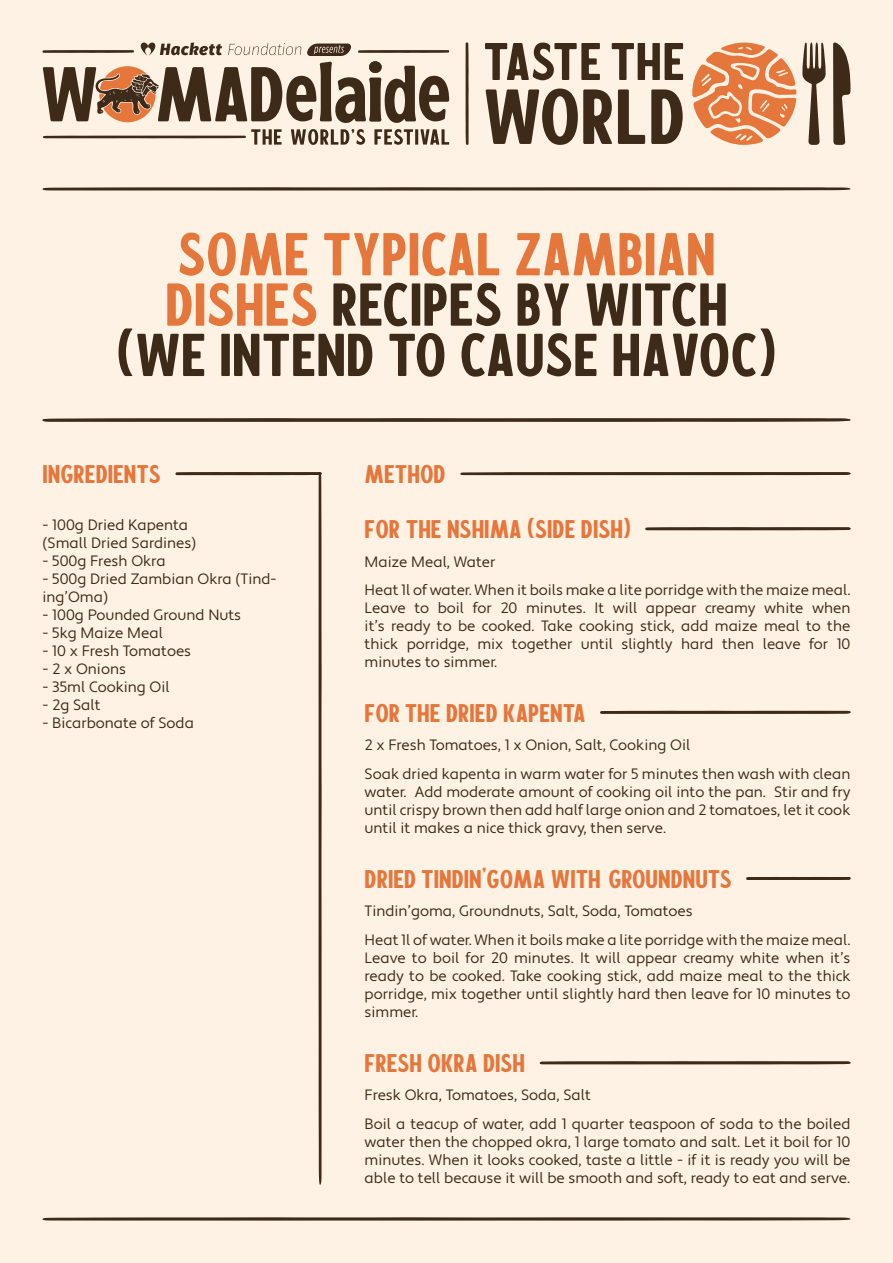
<style>
.page{position:relative;width:893px;height:1263px;background:#fef2e5}
.page>*{position:absolute;margin:0;border:0;box-sizing:border-box;transform-origin:0 0}
.t1{font:60.15px "Calderock Rounded";color:#3d2a18}
.t2{font:60.15px "Calderock Rounded";color:#e5773c}
.t3{font:25.5px "Calderock Rounded";color:#e5773c}
.t4{font:15px/18px "Apertura";color:#3d2a18;text-align:justify}
.s1{color:#e5773c}
</style>
<div class="page">
<svg style="left:42px;top:1217px;width:809px;height:3px;background:#594735"></svg>
<svg style="left:42px;top:418px;width:809px;height:3px;background:#4b3927"></svg>
<svg style="left:43px;top:43px;width:406px;height:102px"></svg>
<svg style="left:692px;top:43px;width:104px;height:102px"></svg>
<svg style="left:485px;top:43px;width:115px;height:37px"></svg>
<svg style="left:612px;top:43px;width:71px;height:37px"></svg>
<svg style="left:485px;top:89px;width:127px;height:56px"></svg>
<svg style="left:618px;top:89px;width:27px;height:55px"></svg>
<svg style="left:651px;top:89px;width:32px;height:55px"></svg>
<svg style="left:833px;top:42px;width:17px;height:103px"></svg>
<svg style="left:802px;top:42px;width:24px;height:103px"></svg>
<svg style="left:42px;top:187px;width:809px;height:3px;background:#544231"></svg>
<svg style="left:466px;top:42px;width:3px;height:103px"></svg>
<svg style="left:460px;top:472px;width:390px;height:3px"></svg>
<svg style="left:176px;top:472px;width:146px;height:713px"></svg>
<svg style="left:645px;top:527px;width:205px;height:3px"></svg>
<svg style="left:600px;top:711px;width:250px;height:3px"></svg>
<svg style="left:746px;top:877px;width:104px;height:3px"></svg>
<svg style="left:540px;top:1061px;width:310px;height:3px"></svg>
<p class="t2" style="left:177px;top:215px;width:540px">SOME TYPICAL ZAMBIAN</p>
<p class="t1" style="left:165px;top:266px;width:564px"><span class="s1">DISHES</span> RECIPES BY WITCH</p>
<p class="t1" style="left:116px;top:316px;width:662px">(WE INTEND TO CAUSE HAVOC)</p>
<p class="t3" style="left:43px;top:458px;width:120px">INGREDIENTS</p>
<p class="t4" style="left:43px;top:516px;width:155px">- 100g Dried Kapenta (Small Dried Sardines)</p>
<p class="t4" style="left:43px;top:552px;width:125px">- 500g Fresh Okra</p>
<p class="t4" style="left:43px;top:570px;width:235px">- 500g Dried Zambian Okra (Tind&shy;ing’Oma)</p>
<p class="t4" style="left:43px;top:606px;width:200px">- 100g Pounded Ground Nuts</p>
<p class="t4" style="left:43px;top:624px;width:122px">- 5kg Maize Meal</p>
<p class="t4" style="left:43px;top:642px;width:150px">- 10 x Fresh Tomatoes</p>
<p class="t4" style="left:43px;top:660px;width:85px">- 2 x Onions</p>
<p class="t4" style="left:43px;top:678px;width:129px">- 35ml Cooking Oil</p>
<p class="t4" style="left:43px;top:696px;width:60px">- 2g Salt</p>
<p class="t4" style="left:43px;top:714px;width:153px">- Bicarbonate of Soda</p>
<p class="t3" style="left:365px;top:458px;width:82px">METHOD</p>
<p class="t3" style="left:365px;top:513px;width:268px">FOR THE NSHIMA (SIDE DISH)</p>
<p class="t4" style="left:365px;top:553px;width:132px">Maize Meal, Water</p>
<p class="t4" style="left:365px;top:581px;width:487px">Heat 1l of water. When it boils make a lite porridge with the maize meal.<br>Leave to boil for 20 minutes. It will appear creamy white when it’s ready to be cooked. Take cooking stick, add maize meal to the thick porridge, mix together until slightly hard then leave for 10 minutes to simmer.</p>
<p class="t3" style="left:365px;top:696px;width:223px">FOR THE DRIED KAPENTA</p>
<p class="t4" style="left:365px;top:737px;width:327px">2 x Fresh Tomatoes, 1 x Onion, Salt, Cooking Oil</p>
<p class="t4" style="left:365px;top:765px;width:487px">Soak dried kapenta in warm water for 5 minutes then wash with clean water. Add moderate amount of cooking oil into the pan. Stir and fry until crispy brown then add half large onion and 2 tomatoes, let it cook until it makes a nice thick gravy, then serve.</p>
<p class="t3" style="left:365px;top:862px;width:369px">DRIED TINDIN’GOMA WITH GROUNDNUTS</p>
<p class="t4" style="left:365px;top:903px;width:330px">Tindin’goma, Groundnuts, Salt, Soda, Tomatoes</p>
<p class="t4" style="left:365px;top:931px;width:487px">Heat 1l of water. When it boils make a lite porridge with the maize meal.<br>Leave to boil for 20 minutes. It will appear creamy white when it’s ready to be cooked. Take cooking stick, add maize meal to the thick porridge, mix together until slightly hard then leave for 10 minutes to simmer.</p>
<p class="t3" style="left:365px;top:1046px;width:162px">FRESH OKRA DISH</p>
<p class="t4" style="left:365px;top:1086px;width:228px">Fresk Okra, Tomatoes, Soda, Salt</p>
<p class="t4" style="left:365px;top:1115px;width:487px">Boil a teacup of water, add 1 quarter teaspoon of soda to the boiled water then the chopped okra, 1 large tomato and salt. Let it boil for 10 minutes. When it looks cooked, taste a little - if it is ready you will be able to tell because it will be smooth and soft, ready to eat and serve.</p>
</div>
